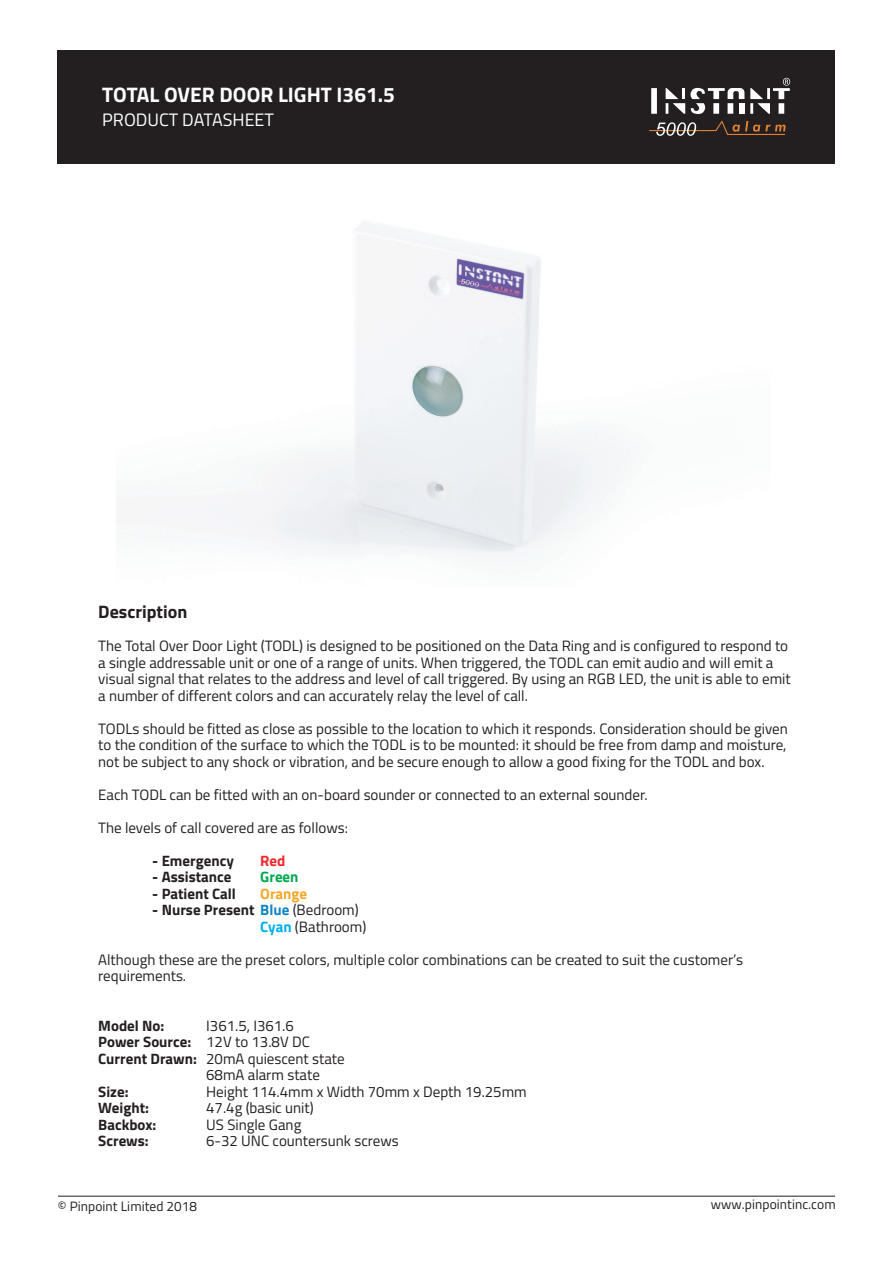
<style>
.page{position:relative;width:893px;height:1263px;background:#fff}
.page>*{position:absolute;margin:0;border:0;box-sizing:border-box;transform-origin:0 0}
.t1{font:700 21px "Titillium Web";color:#fff}
.t2{font:18px "Titillium Web";color:#fff}
.t3{font:700 18px "Titillium Web";color:#231f20}
.t4{font:15px/16.5px "Titillium Web";color:#231f20}
.t5{font:700 15px "Titillium Web";color:#231f20}
.t6{font:700 15px "Titillium Web";color:#f3a82a}
.t7{font:700 15px "Titillium Web";color:#00a94d}
.t8{font:700 15px "Titillium Web";color:#ec292f}
.t9{font:13.5px "Titillium Web";letter-spacing:.005em;color:#231f20}
.s1{font-weight:700}
.s2{font-weight:700;color:#0e84c2}
.s3{font-weight:700;color:#00b0eb}
.s4{font-weight:400}
</style>
<div class="page">
<div style="left:58px;top:50px;width:777px;height:114px;background:#231f20"></div>
<svg style="left:649px;top:121px;width:137px;height:15px"></svg>
<div style="left:651px;top:88px;width:6px;height:26px;background:#fff"></div>
<svg style="left:750px;top:78px;width:40px;height:36px"></svg>
<svg style="left:666px;top:87px;width:78px;height:27px"></svg>
<hr style="left:58px;top:1196px;width:777px;height:1px;background:#231f20">
<img style="left:117px;top:222px;width:513px;height:340px">
<h1 class="t1" style="left:102px;top:79px;width:294px">TOTAL OVER DOOR LIGHT I361.5</h1>
<p class="t2" style="left:102px;top:107px;width:173px">PRODUCT DATASHEET</p>
<p class="t3" style="left:98px;top:598px;width:91px">Description</p>
<p class="t4" style="left:98px;top:637px;width:694px">The Total Over Door Light (TODL) is designed to be positioned on the Data Ring and is configured to respond to a single addressable unit or one of a range of units. When triggered, the TODL can emit audio and will emit a visual signal that relates to the address and level of call triggered. By using an RGB LED, the unit is able to emit a number of different colors and can accurately relay the level of call.</p>
<p class="t4" style="left:98px;top:719px;width:691px;text-align:justify">TODLs should be fitted as close as possible to the location to which it responds. Consideration should be given to the condition of the surface to which the TODL is to be mounted: it should be free from damp and moisture, not be subject to any shock or vibration, and be secure enough to allow a good fixing for the TODL and box.</p>
<p class="t4" style="left:98px;top:785px;width:551px">Each TODL can be fitted with an on-board sounder or connected to an external sounder.</p>
<p class="t4" style="left:98px;top:818px;width:251px">The levels of call covered are as follows:</p>
<p class="t5" style="left:152px;top:849px;width:83px">- Emergency</p>
<p class="t8" style="left:260px;top:849px;width:27px">Red</p>
<p class="t5" style="left:152px;top:865px;width:81px">- Assistance</p>
<p class="t7" style="left:260px;top:865px;width:40px">Green</p>
<p class="t5" style="left:152px;top:882px;width:85px">- Patient Call</p>
<p class="t6" style="left:260px;top:882px;width:48px">Orange</p>
<p class="t4" style="left:260px;top:901px;width:108px;text-indent:-108px"><span class="s1">- Nurse Present</span> <span class="s2">Blue</span> (Bedroom)<br><span class="s3">Cyan</span> (Bathroom)</p>
<p class="t4" style="left:98px;top:950px;width:646px">Although these are the preset colors, multiple color combinations can be created to suit the customer’s requirements.</p>
<p class="t5" style="left:98px;top:1014px;width:68px">Model No:</p>
<p class="t4" style="left:206px;top:1016px;width:89px">I361.5, I361.6</p>
<p class="t5" style="left:98px;top:1030px;width:213px">Power Source: <span class="s4">12V to 13.8V DC</span></p>
<p class="t4" style="left:98px;top:1049px;width:248px"><span class="s1">Current Drawn:</span> 20mA quiescent state</p>
<p class="t4" style="left:206px;top:1066px;width:115px">68mA alarm state</p>
<p class="t5" style="left:98px;top:1080px;width:32px">Size:</p>
<p class="t4" style="left:206px;top:1082px;width:322px">Height 114.4mm x Width 70mm x Depth 19.25mm</p>
<p class="t5" style="left:98px;top:1096px;width:52px">Weight:</p>
<p class="t4" style="left:206px;top:1099px;width:109px">47.4g (basic unit)</p>
<p class="t5" style="left:98px;top:1113px;width:60px">Backbox:</p>
<p class="t4" style="left:206px;top:1115px;width:97px">US Single Gang</p>
<p class="t5" style="left:98px;top:1129px;width:52px">Screws:</p>
<p class="t4" style="left:206px;top:1132px;width:194px">6-32 UNC countersunk screws</p>
<p class="t9" style="left:58px;top:1196px;width:141px">© Pinpoint Limited 2018</p>
<p class="t9" style="left:711px;top:1194px;width:126px">www.pinpointinc.com</p>
</div>
